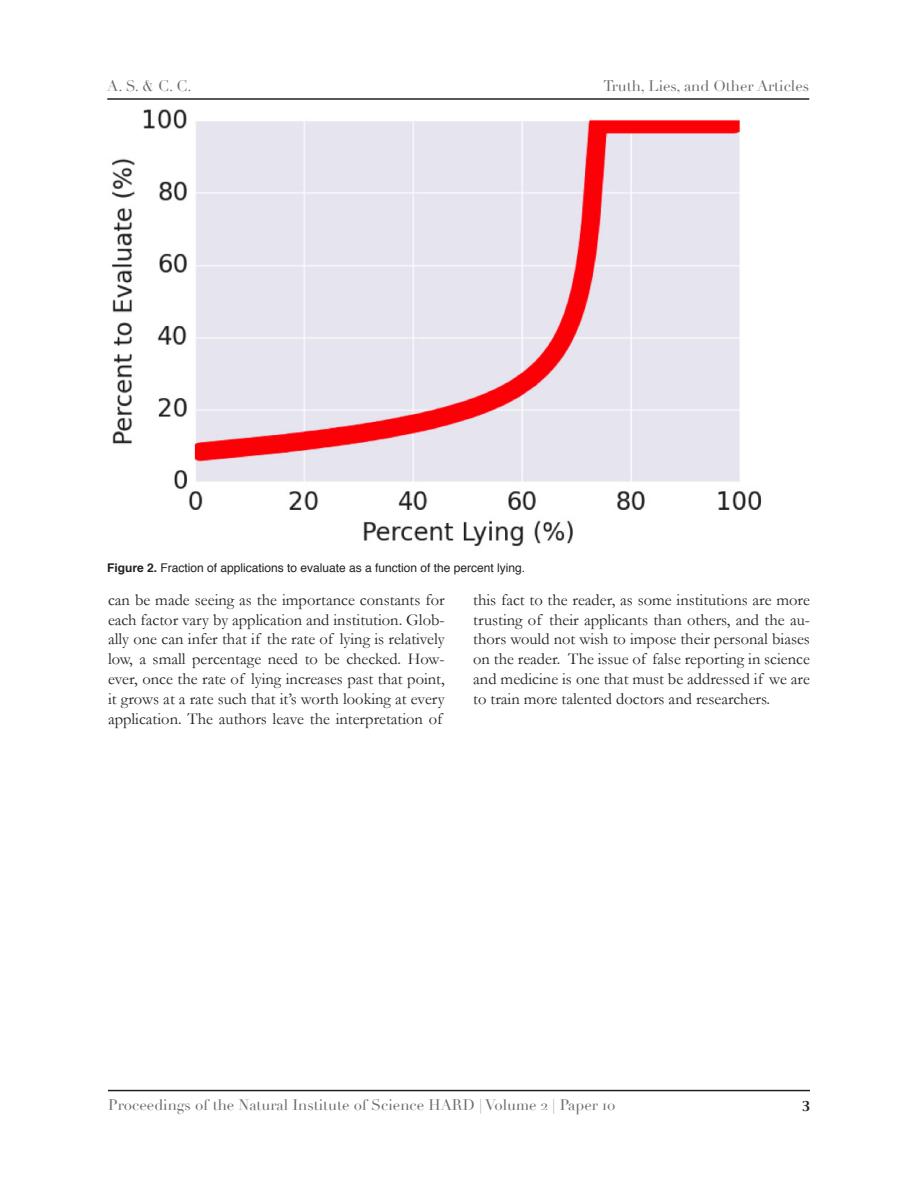
<style>
.page{position:relative;width:918px;height:1188px;background:#fff}
.page>*{position:absolute;margin:0;border:0;box-sizing:border-box;transform-origin:0 0}
.t1{font:16.5px/19.8px "Garamond";color:#231f20;text-align:justify}
.t2{font:15px "Didot";color:#6c6d70}
.t3{font:12px "Helvetica";color:#231f20}
.t4{font:12px "Capitals";color:#231f20}
.s1{font-weight:700}
</style>
<div class="page">
<hr style="left:107px;top:98px;width:702px;height:2px;background:#231f20">
<hr style="left:108px;top:1090px;width:702px;height:1px;background:#231f20">
<img style="left:112px;top:109px;width:650px;height:438px">
<p class="t2" style="left:107px;top:77px;width:86px">A. S. &amp; C. C.</p>
<p class="t2" style="left:604px;top:77px;width:207px">Truth, Lies, and Other Articles</p>
<p class="t3" style="left:107px;top:559px;width:420px"><span class="s1">Figure 2.</span> Fraction of applications to evaluate as a function of the percent lying.</p>
<p class="t1" style="left:108px;top:590px;width:338px">can be made seeing as the importance constants for each factor vary by application and institution. Glob&shy;ally one can infer that if the rate of lying is relatively low, a small percentage need to be checked. How&shy;ever, once the rate of lying increases past that point, it grows at a rate such that it’s worth looking at every application. The authors leave the interpretation of</p>
<p class="t1" style="left:473px;top:590px;width:338px">this fact to the reader, as some institutions are more trusting of their applicants than others, and the au&shy;thors would not wish to impose their personal biases on the reader. The issue of false reporting in science and medicine is one that must be addressed if we are to train more talented doctors and researchers.</p>
<p class="t2" style="left:108px;top:1096px;width:509px">Proceedings of the Natural Institute of Science HARD | Volume 2 | Paper 10</p>
<p class="t4" style="left:802px;top:1098px;width:10px">3</p>
</div>
